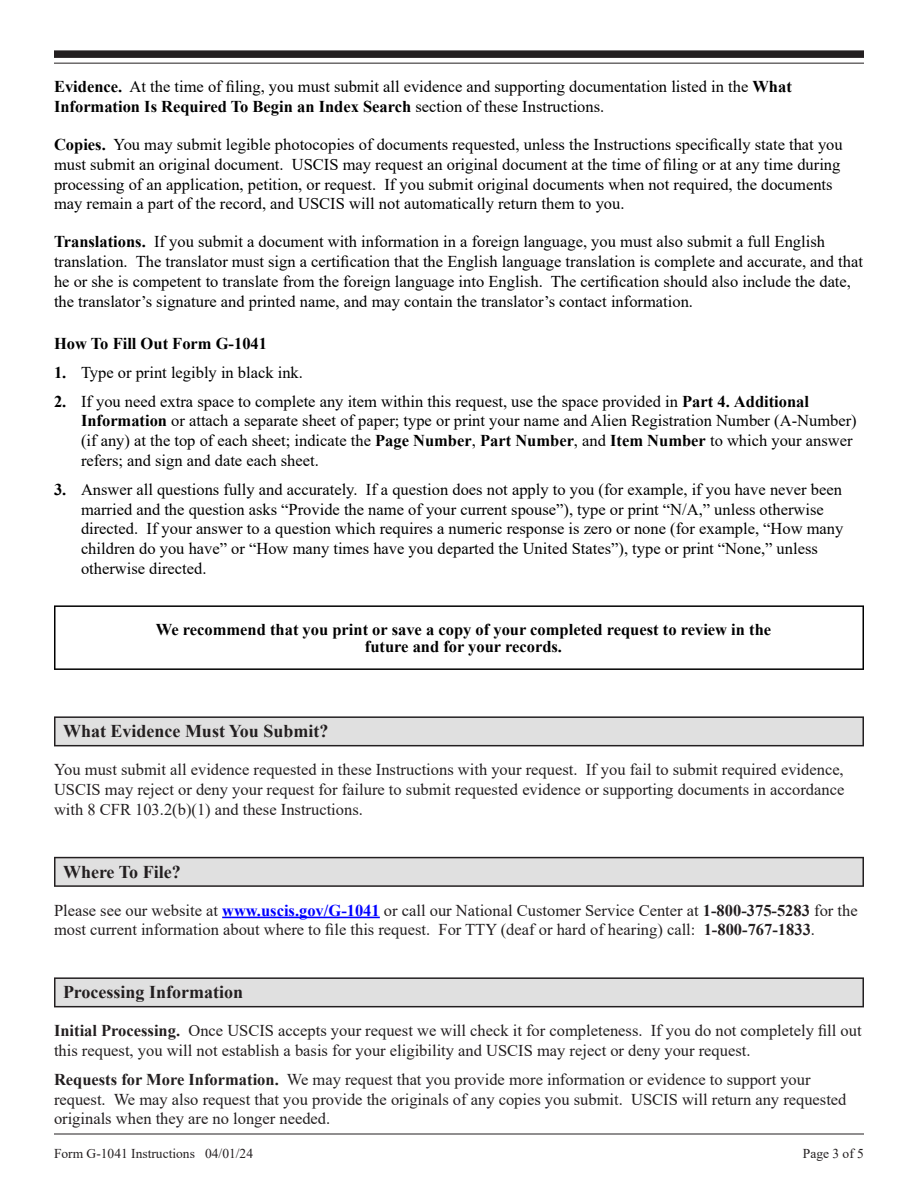
<style>
.page{position:relative;width:918px;height:1188px;background:#fff}
.page>*{position:absolute;margin:0;border:0;box-sizing:border-box;transform-origin:0 0}
.Section_Header_1__T{font:700 18px "Times New Roman";color:#231f20}
.Body_Lead-in_Extra_Space_1__T{font:16.5px/19.8px "Times New Roman";color:#000}
.Body_1__T{font:16.5px/19.8px "Times New Roman";color:#231f20;text-align:justify}
.Body_Lead-in_1__T{font:16.5px/19.8px "Times New Roman";color:#231f20}
.Note_Box_w_o_Biometric_Info{font:700 16.5px/16.5px "Times New Roman";color:#000;text-align:center}
.Subhead_2__T{font:700 16.5px "Times New Roman";color:#000}
.t1{font:13.5px "Times New Roman";color:#231f20}
.s1{font-weight:700}
.s2{font-weight:700;color:#00f}
</style>
<div class="page">
<hr style="left:54px;top:1134px;width:810px;height:1px;background:#231f20">
<div style="left:54px;top:50px;width:810px;height:8px;background:#231f20"></div>
<hr style="left:54px;top:63px;width:810px;height:1px;background:#231f20">
<div style="left:54px;top:605px;width:810px;height:65px;background:linear-gradient(to bottom,#808080,#808080)"></div>
<div style="left:56px;top:607px;width:806px;height:61px;background:#fff"></div>
<div style="left:54px;top:716px;width:810px;height:30px;background:linear-gradient(to bottom,#828081,#7f7d7e)"></div>
<div style="left:56px;top:718px;width:806px;height:27px;background:#e0e0e0"></div>
<svg style="left:54px;top:857px;width:810px;height:30px;background:#444041"></svg>
<div style="left:56px;top:858px;width:806px;height:27px;background:#e0e0e0"></div>
<hr style="left:222px;top:917px;width:158px;height:1px;background:#00f">
<div style="left:54px;top:977px;width:810px;height:30px;background:linear-gradient(to bottom,#828081,#7f7d7e)"></div>
<div style="left:56px;top:979px;width:806px;height:27px;background:#e0e0e0"></div>
<p class="Body_Lead-in_Extra_Space_1__T" style="left:54px;top:76px;width:739px"><span class="s1">Evidence.</span> At the time of filing, you must submit all evidence and supporting documentation listed in the <span class="s1">What<br>Information Is Required To Begin an Index Search</span> section of these Instructions.</p>
<p class="Body_Lead-in_Extra_Space_1__T" style="left:54px;top:134px;width:790px"><span class="s1">Copies.</span> You may submit legible photocopies of documents requested, unless the Instructions specifically state that you must submit an original document. USCIS may request an original document at the time of filing or at any time during processing of an application, petition, or request. If you submit original documents when not required, the documents may remain a part of the record, and USCIS will not automatically return them to you.</p>
<p class="Body_Lead-in_Extra_Space_1__T" style="left:54px;top:231px;width:810px"><span class="s1">Translations.</span> If you submit a document with information in a foreign language, you must also submit a full English translation. The translator must sign a certification that the English language translation is complete and accurate, and that he or she is competent to translate from the foreign language into English. The certification should also include the date, the translator’s signature and printed name, and may contain the translator’s contact information.</p>
<p class="Subhead_2__T" style="left:54px;top:332px;width:215px">How To Fill Out Form G-1041</p>
<p class="Body_Lead-in_Extra_Space_1__T" style="left:54px;top:362px;width:251px"><span class="s1">1.</span> Type or print legibly in black ink.</p>
<p class="Body_Lead-in_Extra_Space_1__T" style="left:81px;top:391px;width:777px;text-indent:-27px"><span class="s1">2.</span> If you need extra space to complete any item within this request, use the space provided in <span class="s1">Part 4. Additional Information</span> or attach a separate sheet of paper; type or print your name and Alien Registration Number (A-Number) (if any) at the top of each sheet; indicate the <span class="s1">Page Number</span>, <span class="s1">Part Number</span>, and <span class="s1">Item Number</span> to which your answer refers; and sign and date each sheet.</p>
<p class="Body_Lead-in_Extra_Space_1__T" style="left:81px;top:479px;width:764px;text-indent:-27px"><span class="s1">3.</span> Answer all questions fully and accurately. If a question does not apply to you (for example, if you have never been married and the question asks “Provide the name of your current spouse”), type or print “N/A,” unless otherwise directed. If your answer to a question which requires a numeric response is zero or none (for example, “How many children do you have” or “How many times have you departed the United States”), type or print “None,” unless otherwise directed.</p>
<p class="Note_Box_w_o_Biometric_Info" style="left:156px;top:621px;width:617px">We recommend that you print or save a copy of your completed request to review in the future and for your records.</p>
<p class="Section_Header_1__T" style="left:63px;top:718px;width:267px">What Evidence Must You Submit?</p>
<p class="Body_1__T" style="left:54px;top:759px;width:792px">You must submit all evidence requested in these Instructions with your request. If you fail to submit required evidence, USCIS may reject or deny your request for failure to submit requested evidence or supporting documents in accordance with 8 CFR 103.2(b)(1) and these Instructions.</p>
<p class="Section_Header_1__T" style="left:63px;top:859px;width:119px">Where To File?</p>
<p class="Body_1__T" style="left:54px;top:900px;width:805px">Please see our website at <span class="s2">www.uscis.gov/G-1041</span> or call our National Customer Service Center at <span class="s1">1-800-375-5283</span> for the most current information about where to file this request. For TTY (deaf or hard of hearing) call: <span class="s1">1-800-767-1833</span>.</p>
<p class="Section_Header_1__T" style="left:63px;top:979px;width:182px">Processing Information</p>
<p class="Body_Lead-in_1__T" style="left:54px;top:1020px;width:809px"><span class="s1">Initial Processing.</span> Once USCIS accepts your request we will check it for completeness. If you do not completely fill out this request, you will not establish a basis for your eligibility and USCIS may reject or deny your request.</p>
<p class="Body_Lead-in_1__T" style="left:54px;top:1069px;width:794px"><span class="s1">Requests for More Information.</span> We may request that you provide more information or evidence to support your request. We may also request that you provide the originals of any copies you submit. USCIS will return any requested originals when they are no longer needed.</p>
<p class="t1" style="left:54px;top:1144px;width:201px">Form G-1041 Instructions 04/01/24</p>
<p class="t1" style="left:803px;top:1144px;width:63px">Page 3 of 5</p>
</div>
